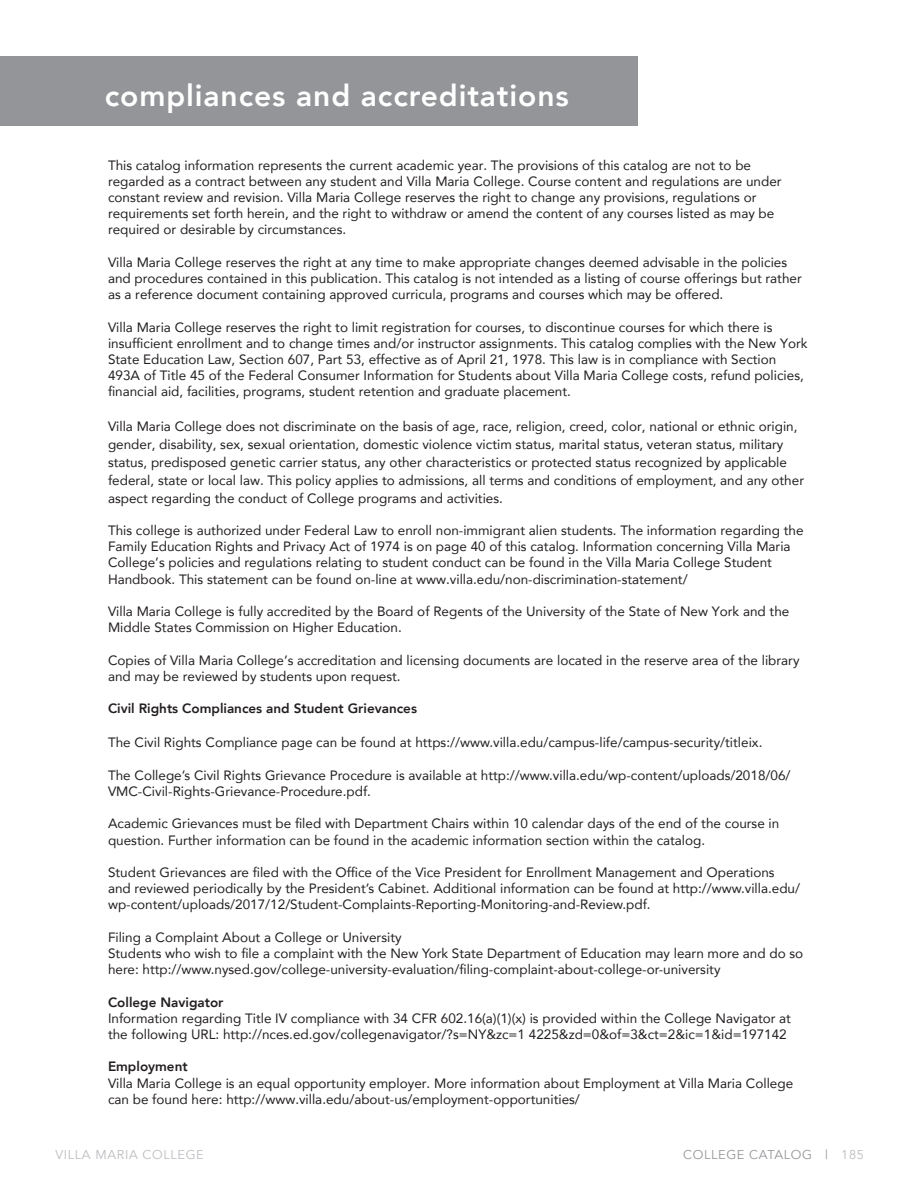
<style>
.page{position:relative;width:918px;height:1188px;background:#fff}
.page>*{position:absolute;margin:0;border:0;box-sizing:border-box;transform-origin:0 0}
.t1{font:800 30px "Avenir";letter-spacing:.03em;color:#fff}
.t2{font:13.5px/16.2px "Avenir";color:#231f20}
.t3{font:800 13.5px "Avenir";color:#231f20}
.t4{font:12.75px "Avenir";letter-spacing:.05em;color:#939598}
.t5{font:12.75px "Avenir";letter-spacing:.05em;color:#bcbdc0}
.s1{color:#bcbdc0}
</style>
<div class="page">
<div style="left:0;top:56px;width:637px;height:69px;background:#939598"></div>
<h1 class="t1" style="left:105px;top:72px;width:466px">compliances and accreditations</h1>
<p class="t2" style="left:108px;top:156px;width:675px">This catalog information represents the current academic year. The provisions of this catalog are not to be regarded as a contract between any student and Villa Maria College. Course content and regulations are under constant review and revision. Villa Maria College reserves the right to change any provisions, regulations or requirements set forth herein, and the right to withdraw or amend the content of any courses listed as may be required or desirable by circumstances.</p>
<p class="t2" style="left:108px;top:254px;width:695px">Villa Maria College reserves the right at any time to make appropriate changes deemed advisable in the policies and procedures contained in this publication. This catalog is not intended as a listing of course offerings but rather as a reference document containing approved curricula, programs and courses which may be offered.</p>
<p class="t2" style="left:108px;top:318px;width:701px">Villa Maria College reserves the right to limit registration for courses, to discontinue courses for which there is insufficient enrollment and to change times and/or instructor assignments. This catalog complies with the New York State Education Law, Section 607, Part 53, effective as of April 21, 1978. This law is in compliance with Section 493A of Title 45 of the Federal Consumer Information for Students about Villa Maria College costs, refund policies, financial aid, facilities, programs, student retention and graduate placement.</p>
<p class="t2" style="left:108px;top:417px;width:698px;line-height:18px">Villa Maria College does not discriminate on the basis of age, race, religion, creed, color, national or ethnic origin, gender, disability, sex, sexual orientation, domestic violence victim status, marital status, veteran status, military status, predisposed genetic carrier status, any other characteristics or protected status recognized by applicable federal, state or local law. This policy applies to admissions, all terms and conditions of employment, and any other aspect regarding the conduct of College programs and activities.</p>
<p class="t2" style="left:108px;top:522px;width:697px">This college is authorized under Federal Law to enroll non-immigrant alien students. The information regarding the Family Education Rights and Privacy Act of 1974 is on page 40 of this catalog. Information concerning Villa Maria College’s policies and regulations relating to student conduct can be found in the Villa Maria College Student Handbook. This statement can be found on-line at www.villa.edu/non-discrimination-statement/</p>
<p class="t2" style="left:108px;top:603px;width:683px">Villa Maria College is fully accredited by the Board of Regents of the University of the State of New York and the<br>Middle States Commission on Higher Education.</p>
<p class="t2" style="left:108px;top:651px;width:693px">Copies of Villa Maria College’s accreditation and licensing documents are located in the reserve area of the library and may be reviewed by students upon request.</p>
<p class="t3" style="left:108px;top:698px;width:311px">Civil Rights Compliances and Student Grievances</p>
<p class="t2" style="left:108px;top:734px;width:656px">The Civil Rights Compliance page can be found at https://www.villa.edu/campus-life/campus-security/titleix.</p>
<p class="t2" style="left:108px;top:767px;width:684px">The College’s Civil Rights Grievance Procedure is available at http://www.villa.edu/wp-content/uploads/2018/06/<br>VMC-Civil-Rights-Grievance-Procedure.pdf.</p>
<p class="t2" style="left:108px;top:815px;width:673px">Academic Grievances must be filed with Department Chairs within 10 calendar days of the end of the course in question. Further information can be found in the academic information section within the catalog.</p>
<p class="t2" style="left:108px;top:864px;width:694px">Student Grievances are filed with the Office of the Vice President for Enrollment Management and Operations and reviewed periodically by the President’s Cabinet. Additional information can be found at http://www.villa.edu/ wp-content/uploads/2017/12/Student-Complaints-Reporting-Monitoring-and-Review.pdf.</p>
<p class="t2" style="left:108px;top:929px;width:697px">Filing a Complaint About a College or University<br>Students who wish to file a complaint with the New York State Department of Education may learn more and do so here: http://www.nysed.gov/college-university-evaluation/filing-complaint-about-college-or-university</p>
<p class="t3" style="left:108px;top:991px;width:117px">College Navigator</p>
<p class="t2" style="left:108px;top:1010px;width:685px">Information regarding Title IV compliance with 34 CFR 602.16(a)(1)(x) is provided within the College Navigator at the following URL: http://nces.ed.gov/collegenavigator/?s=NY&amp;zc=1 4225&amp;zd=0&amp;of=3&amp;ct=2&amp;ic=1&amp;id=197142</p>
<p class="t3" style="left:108px;top:1056px;width:81px">Employment</p>
<p class="t2" style="left:108px;top:1074px;width:687px">Villa Maria College is an equal opportunity employer. More information about Employment at Villa Maria College can be found here: http://www.villa.edu/about-us/employment-opportunities/</p>
<p class="t5" style="left:55px;top:1147px;width:150px">VILLA MARIA COLLEGE</p>
<p class="t4" style="left:683px;top:1147px;width:182px">COLLEGE CATALOG | <span class="s1">185</span></p>
</div>
